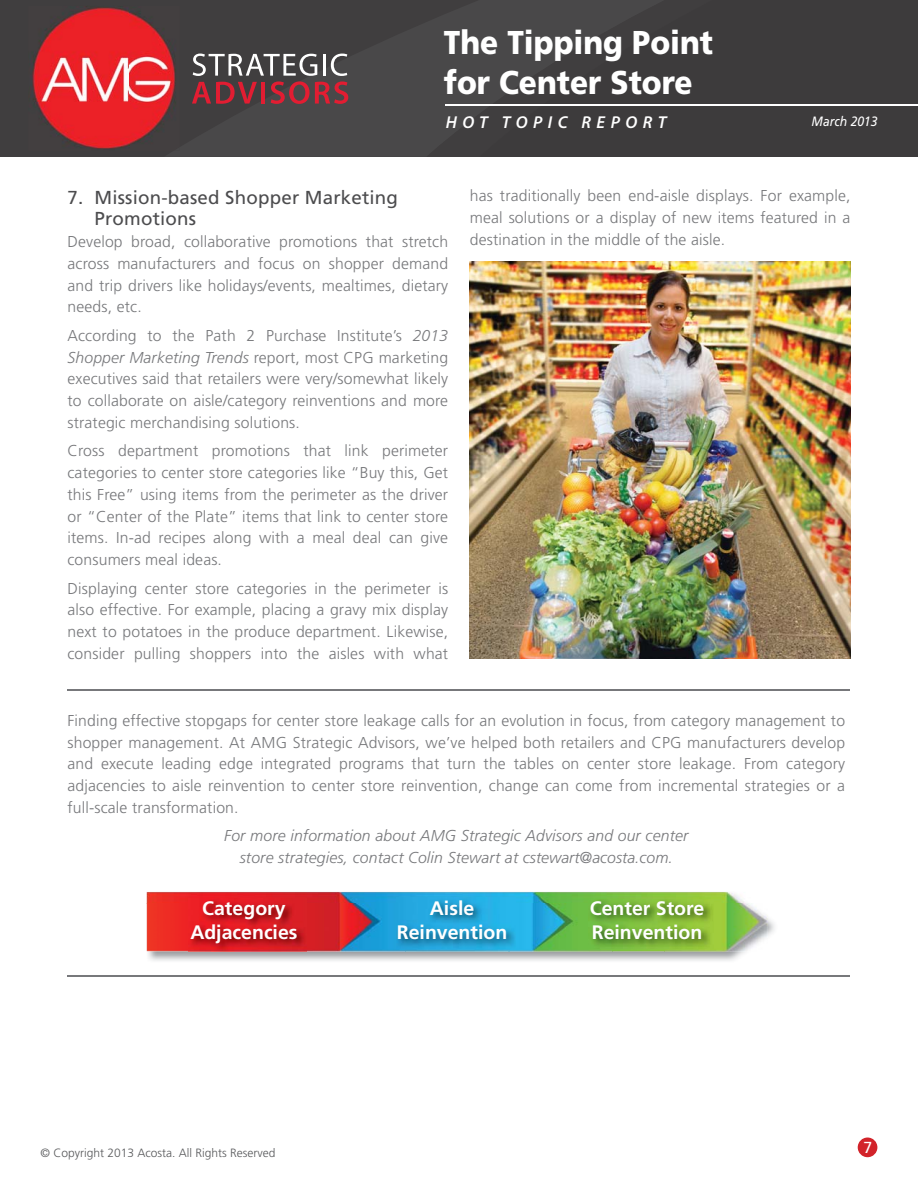
<style>
.page{position:relative;width:918px;height:1188px;background:#fff}
.page>*{position:absolute;margin:0;border:0;box-sizing:border-box;transform-origin:0 0}
.t1{font:900 33px/39.6px "Frutiger";color:#fff;scale:.9 1}
.t2{font:700 19.5px/24px "Frutiger";color:#fff;text-align:center}
.t3{font:18.75px/21.8px "Frutiger";letter-spacing:.01em;color:#4c4c4e}
.t4{font:italic 600 17.25px "Myriad Pro";letter-spacing:.32em;color:#fff}
.t5{font:15.9px "Frutiger";color:#fff}
.t6{font:300 15.75px/21.8px "Frutiger";letter-spacing:.01em;color:#77787b;text-align:justify}
.t7{font:italic 300 15.75px/21.8px "Frutiger";letter-spacing:.01em;color:#77787b;text-align:center}
.t8{font:italic 13.5px "Frutiger";color:#fff;scale:.9 1}
.t9{font:300 12px "Frutiger";color:#58595b}
.s1{font-style:italic}
</style>
<div class="page">
<div style="left:0;top:0;width:918px;height:157px;background:#403e3f"></div>
<hr style="left:446px;top:104px;width:472px;height:2px;background:#fff">
<hr style="left:68px;top:689px;width:782px;height:1px;background:#77787b">
<hr style="left:68px;top:976px;width:782px;height:1px;background:#77787b">
<div style="left:858px;top:1138px;width:19px;height:19px;background:#d2232a;border-radius:50%"></div>
<img style="left:32px;top:6px;width:144px;height:143px">
<svg style="left:192px;top:54px;width:156px;height:50px"></svg>
<img style="left:148px;top:918px;width:627px;height:43px">
<img style="left:146px;top:892px;width:1px;height:59px">
<img style="left:147px;top:892px;width:602px;height:12px">
<img style="left:147px;top:904px;width:42px;height:48px">
<img style="left:307px;top:904px;width:98px;height:48px">
<img style="left:509px;top:904px;width:103px;height:48px">
<img style="left:665px;top:904px;width:103px;height:48px">
<img style="left:405px;top:948px;width:104px;height:4px">
<img style="left:612px;top:949px;width:53px;height:3px">
<img style="left:189px;top:899px;width:118px;height:54px">
<img style="left:396px;top:897px;width:120px;height:51px">
<img style="left:589px;top:899px;width:124px;height:50px">
<img style="left:470px;top:261px;width:380px;height:398px">
<h1 class="t1" style="left:444px;top:22px;width:301px">The Tipping Point for Center Store</h1>
<p class="t4" style="left:446px;top:111px;width:222px">HOT TOPIC REPORT</p>
<p class="t8" style="left:812px;top:113px;width:75px">March 2013</p>
<p class="t3" style="left:94px;top:186px;width:305px;text-indent:-27px">7. Mission-based Shopper Marketing<br>Promotions</p>
<p class="t6" style="left:68px;top:231px;width:382px">Develop broad, collaborative promotions that stretch across manufacturers and focus on shopper demand and trip drivers like holidays/events, mealtimes, dietary needs, etc.</p>
<p class="t6" style="left:68px;top:324px;width:382px">According to the Path 2 Purchase Institute’s <span class="s1">2013<br>Shopper Marketing Trends</span> report, most CPG marketing executives said that retailers were very/somewhat likely to collaborate on aisle/category reinventions and more strategic merchandising solutions.</p>
<p class="t6" style="left:68px;top:440px;width:382px">Cross department promotions that link perimeter categories to center store categories like “Buy this, Get this Free” using items from the perimeter as the driver or “Center of the Plate” items that link to center store items. In-ad recipes along with a meal deal can give consumers meal ideas.</p>
<p class="t6" style="left:68px;top:577px;width:382px">Displaying center store categories in the perimeter is also effective. For example, placing a gravy mix display next to potatoes in the produce department. Likewise, consider pulling shoppers into the aisles with what</p>
<p class="t6" style="left:470px;top:185px;width:382px">has traditionally been end-aisle displays. For example, meal solutions or a display of new items featured in a destination in the middle of the aisle.</p>
<p class="t6" style="left:68px;top:710px;width:779px">Finding effective stopgaps for center store leakage calls for an evolution in focus, from category management to shopper management. At AMG Strategic Advisors, we’ve helped both retailers and CPG manufacturers develop and execute leading edge integrated programs that turn the tables on center store leakage. From category adjacencies to aisle reinvention to center store reinvention, change can come from incremental strategies or a full-scale transformation.</p>
<p class="t7" style="left:224px;top:825px;width:466px">For more information about AMG Strategic Advisors and our center store strategies, contact Colin Stewart at cstewart@acosta.com.</p>
<p class="t2" style="left:190px;top:896px;width:109px">Category<br>Adjacencies</p>
<p class="t2" style="left:397px;top:896px;width:112px">Aisle<br>Reinvention</p>
<p class="t2" style="left:590px;top:896px;width:116px;text-align:left">Center Store<br>Reinvention</p>
<p class="t9" style="left:40px;top:1146px;width:236px">© Copyright 2013 Acosta. All Rights Reserved</p>
<p class="t5" style="left:864px;top:1138px;width:10px">7</p>
</div>
